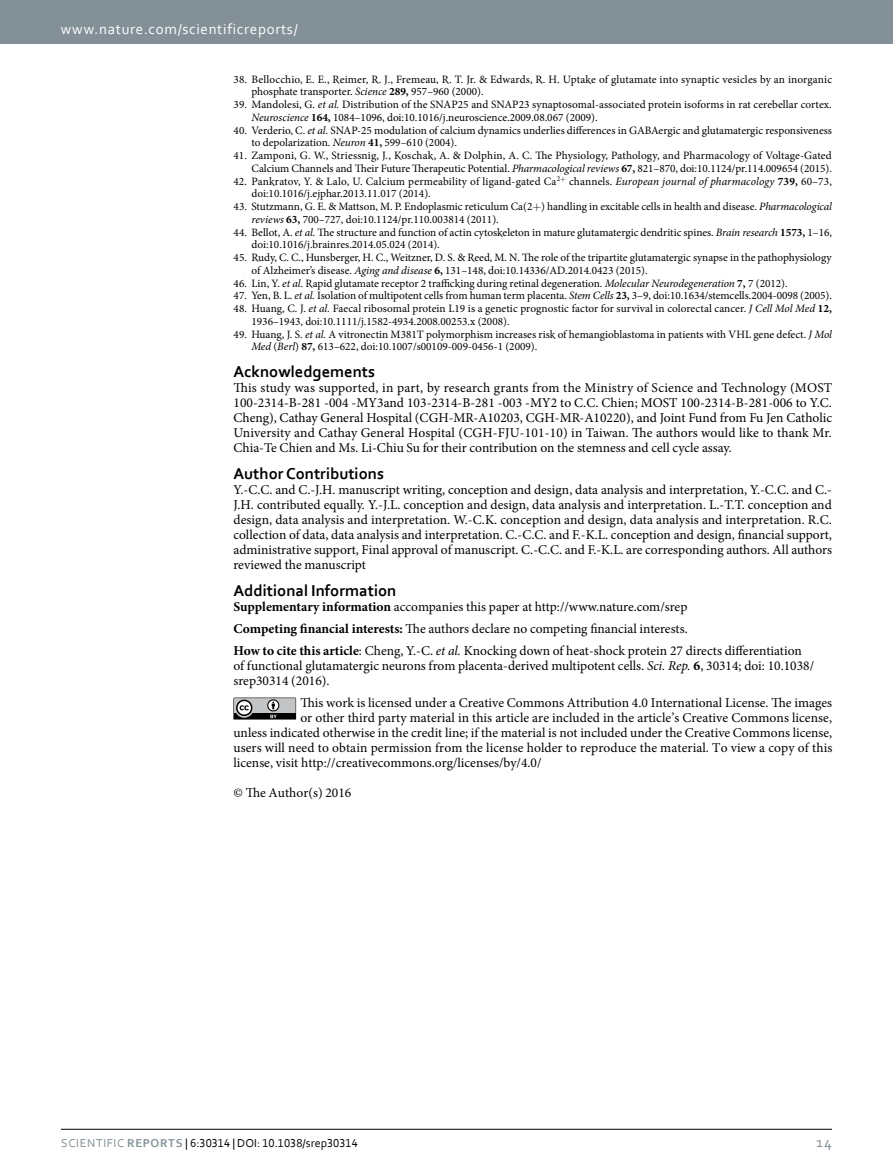
<style>
.page{position:relative;width:893px;height:1174px;background:#fff}
.page>*{position:absolute;margin:0;border:0;box-sizing:border-box;transform-origin:0 0}
.t1{font:700 16.5px "Corbel";color:#000}
.t2{font:15px "Corbel";letter-spacing:.045em;color:#fff}
.t3{font:15px "Corbel";color:#839097}
.t4{font:13.5px/15px "Minion Pro";color:#000;text-align:justify}
.t5{font:12px "Corbel";color:#000}
.t6{font:11.25px/12.8px "Minion Pro";color:#000}
.s1{font-style:italic}
.s2{font-weight:700}
.s3{color:#839097}
.s4{font-weight:700;color:#839097}
</style>
<div class="page">
<div style="left:0;top:0;width:893px;height:43px;background:#839097"></div>
<hr style="left:61px;top:1129px;width:771px;height:1px;background:#000">
<svg style="left:233px;top:697px;width:63px;height:22px"></svg>
<h2 class="t2" style="left:61px;top:19px;width:238px">www.nature.com/scientificreports/</h2>
<p class="t6" style="left:251px;top:73px;width:582px;text-indent:-18px">38. Bellocchio, E. E., Reimer, R. J., Fremeau, R. T. Jr. &amp; Edwards, R. H. Uptake of glutamate into synaptic vesicles by an inorganic phosphate transporter. <span class="s1">Science</span> <span class="s2">289,</span> 957–960 (2000).</p>
<p class="t6" style="left:251px;top:98px;width:582px;text-indent:-18px">39. Mandolesi, G. <span class="s1">et al.</span> Distribution of the SNAP25 and SNAP23 synaptosomal-associated protein isoforms in rat cerebellar cortex.<br><span class="s1">Neuroscience</span> <span class="s2">164,</span> 1084–1096, doi:10.1016/j.neuroscience.2009.08.067 (2009).</p>
<p class="t6" style="left:251px;top:124px;width:582px;text-indent:-18px">40. Verderio, C. <span class="s1">et al.</span> SNAP-25 modulation of calcium dynamics underlies differences in GABAergic and glutamatergic responsiveness to depolarization. <span class="s1">Neuron</span> <span class="s2">41,</span> 599–610 (2004).</p>
<p class="t6" style="left:234px;top:149px;width:600px;text-align:right">41. Zamponi, G. W., Striessnig, J., Koschak, A. &amp; Dolphin, A. C. The Physiology, Pathology, and Pharmacology of Voltage-Gated<br>Calcium Channels and Their Future Therapeutic Potential. <span class="s1">Pharmacological reviews</span> <span class="s2">67,</span> 821–870, doi:10.1124/pr.114.009654 (2015).</p>
<p class="t6" style="left:251px;top:175px;width:582px;text-indent:-18px">42. Pankratov, Y. &amp; Lalo, U. Calcium permeability of ligand-gated Ca<sup>2</sup> channels. <span class="s1">European journal of pharmacology</span> <span class="s2">739,</span> 60–73, doi:10.1016/j.ejphar.2013.11.017 (2014).</p>
<p class="t6" style="left:251px;top:200px;width:582px;text-indent:-18px">43. Stutzmann, G. E. &amp; Mattson, M. P. Endoplasmic reticulum Ca(2 ) handling in excitable cells in health and disease. <span class="s1">Pharmacological reviews</span> <span class="s2">63,</span> 700–727, doi:10.1124/pr.110.003814 (2011).</p>
<p class="t6" style="left:251px;top:226px;width:582px;text-indent:-18px">44. Bellot, A. <span class="s1">et al.</span> The structure and function of actin cytoskeleton in mature glutamatergic dendritic spines. <span class="s1">Brain research</span> <span class="s2">1573,</span> 1–16, doi:10.1016/j.brainres.2014.05.024 (2014).</p>
<p class="t6" style="left:251px;top:251px;width:582px;text-indent:-18px">45. Rudy, C. C., Hunsberger, H. C., Weitzner, D. S. &amp; Reed, M. N. The role of the tripartite glutamatergic synapse in the pathophysiology of Alzheimer’s disease. <span class="s1">Aging and disease</span> <span class="s2">6,</span> 131–148, doi:10.14336/AD.2014.0423 (2015).</p>
<p class="t6" style="left:234px;top:277px;width:556px">46. Lin, Y. <span class="s1">et al.</span> Rapid glutamate receptor 2 trafficking during retinal degeneration. <span class="s1">Molecular Neurodegeneration</span> <span class="s2">7,</span> 7 (2012).</p>
<p class="t6" style="left:234px;top:289px;width:600px">47. Yen, B. L. <span class="s1">et al.</span> Isolation of multipotent cells from human term placenta. <span class="s1">Stem Cells</span> <span class="s2">23,</span> 3–9, doi:10.1634/stemcells.2004-0098 (2005).</p>
<p class="t6" style="left:251px;top:302px;width:582px;text-indent:-18px">48. Huang, C. J. <span class="s1">et al.</span> Faecal ribosomal protein L19 is a genetic prognostic factor for survival in colorectal cancer. <span class="s1">J Cell Mol Med</span> <span class="s2">12,<br></span>1936–1943, doi:10.1111/j.1582-4934.2008.00253.x (2008).</p>
<p class="t6" style="left:251px;top:328px;width:582px;text-indent:-18px">49. Huang, J. S. <span class="s1">et al.</span> A vitronectin M381T polymorphism increases risk of hemangioblastoma in patients with VHL gene defect. <span class="s1">J Mol<br>Med</span> (<span class="s1">Berl</span>) <span class="s2">87,</span> 613–622, doi:10.1007/s00109-009-0456-1 (2009).</p>
<h1 class="t1" style="left:233px;top:362px;width:143px">Acknowledgements</h1>
<p class="t4" style="left:233px;top:381px;width:600px">This study was supported, in part, by research grants from the Ministry of Science and Technology (MOST 100-2314-B-281 -004 -MY3and 103-2314-B-281 -003 -MY2 to C.C. Chien; MOST 100-2314-B-281-006 to Y.C.<br>Cheng), Cathay General Hospital (CGH-MR-A10203, CGH-MR-A10220), and Joint Fund from Fu Jen Catholic University and Cathay General Hospital (CGH-FJU-101-10) in Taiwan. The authors would like to thank Mr.<br>Chia-Te Chien and Ms. Li-Chiu Su for their contribution on the stemness and cell cycle assay.</p>
<h1 class="t1" style="left:233px;top:464px;width:152px">Author Contributions</h1>
<p class="t4" style="left:233px;top:483px;width:600px">Y.-C.C. and C.-J.H. manuscript writing, conception and design, data analysis and interpretation, Y.-C.C. and C.- J.H. contributed equally. Y.-J.L. conception and design, data analysis and interpretation. L.-T.T. conception and design, data analysis and interpretation. W.-C.K. conception and design, data analysis and interpretation. R.C. collection of data, data analysis and interpretation. C.-C.C. and F.-K.L. conception and design, financial support, administrative support, Final approval of manuscript. C.-C.C. and F.-K.L. are corresponding authors. All authors reviewed the manuscript</p>
<h1 class="t1" style="left:233px;top:581px;width:164px">Additional Information</h1>
<p class="t4" style="left:233px;top:596px;width:570px;line-height:21.8px;text-align:left"><span class="s2">Supplementary information</span> accompanies this paper at http://www.nature.com/srep<br><span class="s2">Competing financial interests:</span> The authors declare no competing financial interests.<br><span class="s2">How to cite this article</span>: Cheng, Y.-C. <span class="s1">et al.</span> Knocking down of heat-shock protein 27 directs differentiation</p>
<p class="t4" style="left:233px;top:658px;width:582px">of functional glutamatergic neurons from placenta-derived multipotent cells. <span class="s1">Sci. Rep.</span> <span class="s2">6</span>, 30314; doi: 10.1038/ srep30314 (2016).</p>
<p class="t4" style="left:300px;top:695px;width:533px">This work is licensed under a Creative Commons Attribution 4.0 International License. The images</p>
<p class="t4" style="left:300px;top:710px;width:533px">or other third party material in this article are included in the article’s Creative Commons license,</p>
<p class="t4" style="left:233px;top:725px;width:600px">unless indicated otherwise in the credit line; if the material is not included under the Creative Commons license,</p>
<p class="t4" style="left:233px;top:740px;width:600px">users will need to obtain permission from the license holder to reproduce the material. To view a copy of this</p>
<p class="t4" style="left:233px;top:755px;width:310px">license, visit http://creativecommons.org/licenses/by/4.0/</p>
<p class="t4" style="left:233px;top:785px;width:119px">© The Author(s) 2016</p>
<p class="t5" style="left:61px;top:1135px;width:298px"><span class="s3">Scientific</span> <span class="s4">Reports</span> | 6:30314 | DOI: 10.1038/srep30314</p>
<h2 class="t3" style="left:816px;top:1132px;width:18px">14</h2>
</div>
